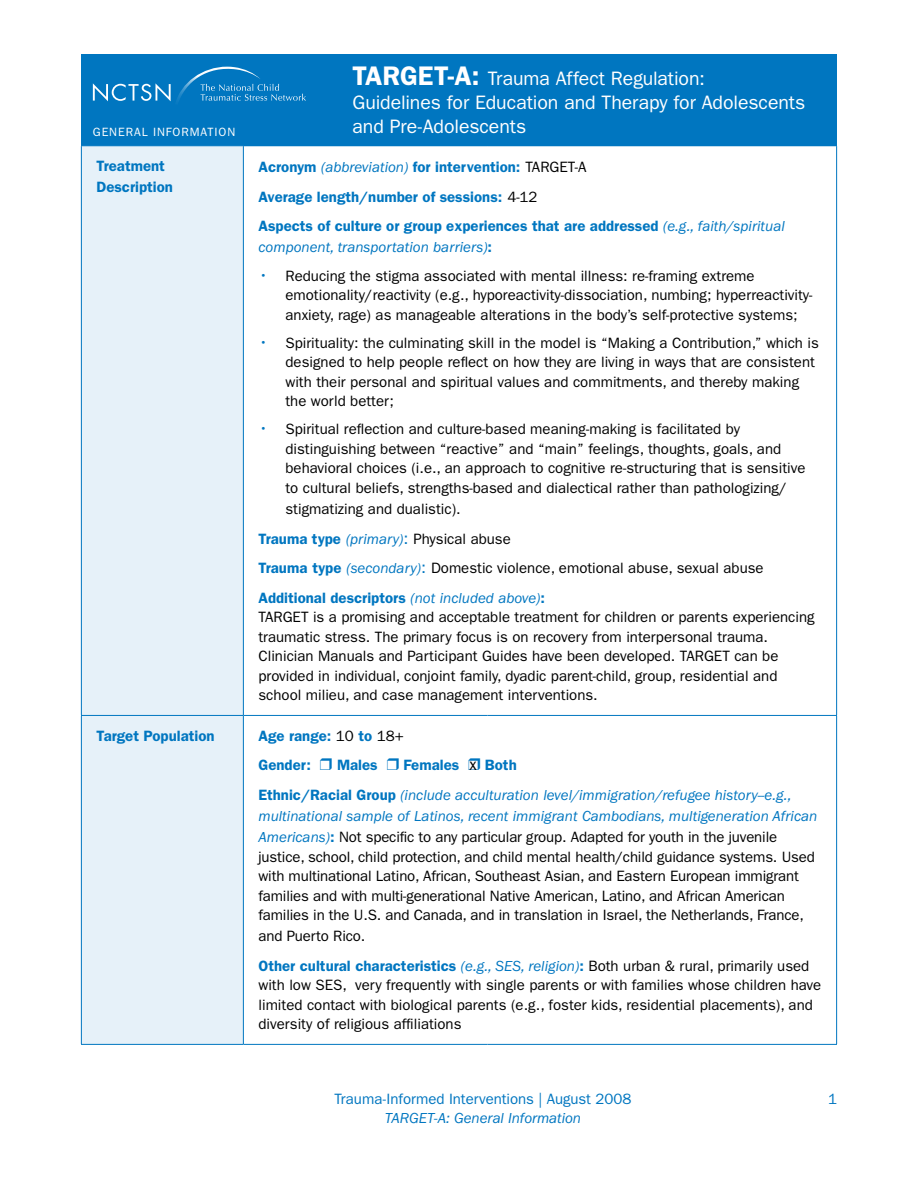
<style>
.page{position:relative;width:918px;height:1188px;background:#fff}
.page>*{position:absolute;margin:0;border:0;box-sizing:border-box;transform-origin:0 0}
.t1{font:19.5px/24px "ITC Franklin Gothic Std";letter-spacing:-.005em;color:#fff}
.t2{font:16.5px "ITC Franklin Gothic Std";color:#000}
.t3{font:15px/19.5px "ITC Franklin Gothic Std";color:#000}
.t4{font:italic 15px/29.7px "ITC Franklin Gothic Std";color:#0076c0}
.t5{font:600 15px/29.7px "ITC Franklin Gothic Std";color:#0076c0}
.t6{font:15px "ITC Franklin Gothic Std";color:#0076c0}
.t7{font:12px "ITC Franklin Gothic Std";letter-spacing:.075em;color:#fff}
.s1{font-weight:600;font-size:27px}
.s2{font-weight:400;font-style:italic}
.s3{font-weight:400;color:#000}
.s4{font-weight:600;font-style:normal}
.s5{font-size:16.5px;color:#0076c0}
.s6{font-weight:600;color:#0076c0}
.s7{font-style:italic;color:#0076c0}
.s8{font-style:normal;color:#000}
</style>
<div class="page">
<div style="left:81px;top:54px;width:756px;height:92px;background:#0076c0"></div>
<svg style="left:93px;top:66px;width:213px;height:36px"></svg>
<div style="left:82px;top:146px;width:161px;height:898px;background:#e6f1f9"></div>
<hr style="left:81px;top:146px;width:1px;height:569px;background:#0076c0">
<hr style="left:243px;top:146px;width:1px;height:569px;background:#0076c0">
<hr style="left:836px;top:146px;width:1px;height:569px;background:#0076c0">
<hr style="left:81px;top:715px;width:162px;height:1px;background:#0076c0">
<hr style="left:81px;top:716px;width:1px;height:328px;background:#0076c0">
<hr style="left:243px;top:715px;width:245px;height:1px;background:#0076c0">
<hr style="left:243px;top:716px;width:1px;height:328px;background:#0076c0">
<hr style="left:488px;top:715px;width:349px;height:1px;background:#0076c0">
<hr style="left:836px;top:716px;width:1px;height:328px;background:#0076c0">
<hr style="left:81px;top:1044px;width:162px;height:1px;background:#0076c0">
<hr style="left:243px;top:1044px;width:245px;height:1px;background:#0076c0">
<hr style="left:488px;top:1044px;width:349px;height:1px;background:#0076c0">
<h1 class="t1" style="left:352px;top:67px;width:454px"><span class="s1">TARGET-A:</span> Trauma Affect Regulation:<br>Guidelines for Education and Therapy for Adolescents</h1>
<h1 class="t1" style="left:352px;top:91px;width:246px"><span class="s1">NAME:</span> Name Spelled Out</h1>
<p class="t7" style="left:93px;top:125px;width:144px">GENERAL INFORMATION</p>
<h1 class="t1" style="left:352px;top:115px;width:175px">and Pre-Adolescents</h1>
<p class="t5" style="left:96px;top:156px;width:78px;line-height:21px">Treatment<br>Description</p>
<p class="t5" style="left:258px;top:152px;width:528px">Acronym <span class="s2">(abbreviation)</span> for intervention: <span class="s3">TARGET-A<br></span>Average length/number of sessions: <span class="s3">4-12<br></span>Aspects of culture or group experiences that are addressed <span class="s2">(e.g., faith/spiritual</span></p>
<p class="t4" style="left:258px;top:233px;width:235px">component, transportation barriers)<span class="s4">:</span></p>
<p class="t3" style="left:285px;top:266px;width:529px;text-indent:-27px"><span class="s5">•</span> Reducing the stigma associated with mental illness: re-framing extreme emotionality/reactivity (e.g., hyporeactivity-dissociation, numbing; hyperreactivity&shy;anxiety, rage) as manageable alterations in the body’s self-protective systems;</p>
<p class="t3" style="left:285px;top:333px;width:535px;text-indent:-27px"><span class="s5">•</span> Spirituality: the culminating skill in the model is “Making a Contribution,” which is designed to help people reflect on how they are living in ways that are consistent with their personal and spiritual values and commitments, and thereby making the world better;</p>
<p class="t3" style="left:285px;top:420px;width:521px;text-indent:-27px"><span class="s5">•</span> Spiritual reflection and culture-based meaning-making is facilitated by distinguishing between “reactive” and “main” feelings, thoughts, goals, and behavioral choices (i.e., an approach to cognitive re-structuring that is sensitive to cultural beliefs, strengths-based and dialectical rather than pathologizing/</p>
<p class="t3" style="left:258px;top:494px;width:507px;line-height:29.7px;text-indent:27px">stigmatizing and dualistic).<br><span class="s6">Trauma type</span> <span class="s7">(primary)</span><span class="s5">:</span> Physical abuse<br><span class="s6">Trauma type</span> <span class="s7">(secondary)</span><span class="s5">:</span> Domestic violence, emotional abuse, sexual abuse <span class="s6">Additional descriptors</span> <span class="s7">(not included above)</span><span class="s6">:</span></p>
<p class="t3" style="left:258px;top:608px;width:558px">TARGET is a promising and acceptable treatment for children or parents experiencing traumatic stress. The primary focus is on recovery from interpersonal trauma.<br>Clinician Manuals and Participant Guides have been developed. TARGET can be provided in individual, conjoint family, dyadic parent-child, group, residential and school milieu, and case management interventions.</p>
<p class="t5" style="left:96px;top:721px;width:120px">Target Population</p>
<p class="t5" style="left:258px;top:721px;width:147px">Age range: <span class="s3">10</span> to <span class="s3">18+<br></span>Gender:</p>
<p class="t4" style="left:258px;top:751px;width:534px;text-indent:226px"><span class="s4">Both<br>Ethnic/Racial Group</span> (include acculturation level/immigration/refugee history--e.g.,</p>
<p class="t4" style="left:258px;top:806px;width:560px;line-height:21px">multinational sample of Latinos, recent immigrant Cambodians, multigeneration African<br>Americans)<span class="s4">:</span> <span class="s8">Not specific to any particular group. Adapted for youth in the juvenile</span></p>
<p class="t3" style="left:258px;top:847px;width:558px">justice, school, child protection, and child mental health/child guidance systems. Used with multinational Latino, African, Southeast Asian, and Eastern European immigrant families and with multi-generational Native American, Latino, and African American families in the U.S. and Canada, and in translation in Israel, the Netherlands, France,</p>
<p class="t3" style="left:258px;top:921px;width:552px;line-height:29.7px">and Puerto Rico.<br><span class="s6">Other cultural characteristics</span> <span class="s7">(e.g., SES, religion)</span><span class="s6">:</span> Both urban &amp; rural, primarily used</p>
<p class="t3" style="left:258px;top:976px;width:564px">with low SES, very frequently with single parents or with families whose children have limited contact with biological parents (e.g., foster kids, residential placements), and diversity of religious affiliations</p>
<p class="t5" style="left:337px;top:751px;width:42px">Males</p>
<p class="t5" style="left:404px;top:751px;width:57px">Females</p>
<p class="t2" style="left:470px;top:754px;width:9px">x</p>
<p class="t6" style="left:334px;top:1090px;width:299px">Trauma-Informed Interventions | August 2008</p>
<p class="t4" style="left:385px;top:1104px;width:198px">TARGET-A: General Information</p>
<p class="t6" style="left:828px;top:1090px;width:10px">1</p>
</div>
